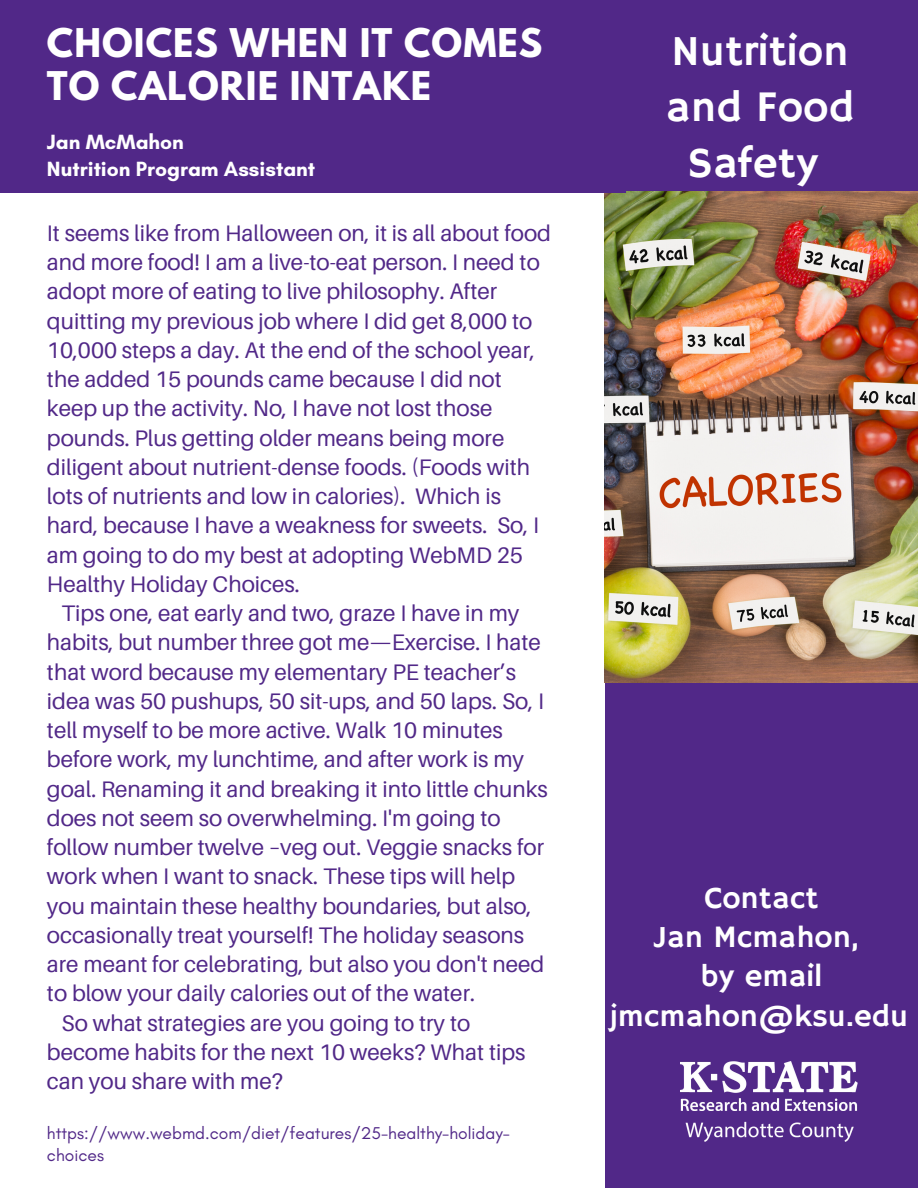
<style>
.page{position:relative;width:918px;height:1188px;background:#fff}
.page>*{position:absolute;margin:0;border:0;box-sizing:border-box;transform-origin:0 0}
.t1{font:43.5px/56.2px "Hammersmith One";color:#fff;text-align:center}
.t2{font:700 35.1px/42.8px "League Spartan";letter-spacing:.03em;color:#fff}
.t3{font:31.05px/39.3px "Hammersmith One";color:#fff;text-align:center}
.t4{font:22.5px/29.2px "Aileron";color:#512888}
.t5{font:700 21px/27px "Glacial Indifference";color:#fff}
.t6{font:17.4px/22.5px "Glacial Indifference";color:#512888}
</style>
<div class="page">
<div style="left:605px;top:0;width:313px;height:1188px;background:#512888"></div>
<img style="left:605px;top:192px;width:312px;height:490px">
<div style="left:0;top:0;width:626px;height:192px;background:#512888"></div>
<img style="left:681px;top:1062px;width:177px;height:48px">
<img style="left:681px;top:1103px;width:173px;height:39px">
<h2 class="t2" style="left:47px;top:26px;width:497px">CHOICES WHEN IT COMES<br>TO CALORIE INTAKE</h2>
<p class="t5" style="left:47px;top:128px;width:270px">Jan McMahon<br>Nutrition Program Assistant</p>
<p class="t4" style="left:47px;top:218px;width:506px">It seems like from Halloween on, it is all about food and more food! I am a live-to-eat person. I need to adopt more of eating to live philosophy. After quitting my previous job where I did get 8,000 to 10,000 steps a day. At the end of the school year, the added 15 pounds came because I did not keep up the activity. No, I have not lost those pounds. Plus getting older means being more diligent about nutrient-dense foods. (Foods with lots of nutrients and low in calories). Which is hard, because I have a weakness for sweets. So, I am going to do my best at adopting WebMD 25<br>Healthy Holiday Choices.</p>
<p class="t4" style="left:62px;top:598px;width:459px">Tips one, eat early and two, graze I have in my</p>
<p class="t4" style="left:47px;top:627px;width:495px">habits, but number three got me—Exercise. I hate</p>
<p class="t4" style="left:47px;top:657px;width:471px">that word because my elementary PE teacher’s</p>
<p class="t4" style="left:47px;top:686px;width:499px">idea was 50 pushups, 50 sit-ups, and 50 laps. So, I</p>
<p class="t4" style="left:47px;top:715px;width:457px">tell myself to be more active. Walk 10 minutes</p>
<p class="t4" style="left:47px;top:744px;width:479px">before work, my lunchtime, and after work is my</p>
<p class="t4" style="left:47px;top:774px;width:502px">goal. Renaming it and breaking it into little chunks</p>
<p class="t4" style="left:47px;top:803px;width:455px">does not seem so overwhelming. I'm going to</p>
<p class="t4" style="left:47px;top:832px;width:499px">follow number twelve –veg out. Veggie snacks for</p>
<p class="t4" style="left:47px;top:861px;width:470px">work when I want to snack. These tips will help</p>
<p class="t4" style="left:47px;top:891px;width:486px">you maintain these healthy boundaries, but also,</p>
<p class="t4" style="left:47px;top:920px;width:479px">occasionally treat yourself! The holiday seasons</p>
<p class="t4" style="left:47px;top:949px;width:499px">are meant for celebrating, but also you don't need</p>
<p class="t4" style="left:47px;top:978px;width:430px">to blow your daily calories out of the water.</p>
<p class="t4" style="left:62px;top:1008px;width:410px">So what strategies are you going to try to</p>
<p class="t4" style="left:47px;top:1037px;width:480px">become habits for the next 10 weeks? What tips</p>
<p class="t4" style="left:47px;top:1066px;width:238px">can you share with me?</p>
<p class="t6" style="left:47px;top:1121px;width:465px">https://www.webmd.com/diet/features/25-healthy-holiday&shy;choices</p>
<h1 class="t1" style="left:666px;top:25px;width:190px">Nutrition and Food<br>Safety</h1>
<h3 class="t3" style="left:610px;top:879px;width:300px">Contact<br>Jan Mcmahon,<br>by email jmcmahon@ksu.edu</h3>
</div>
